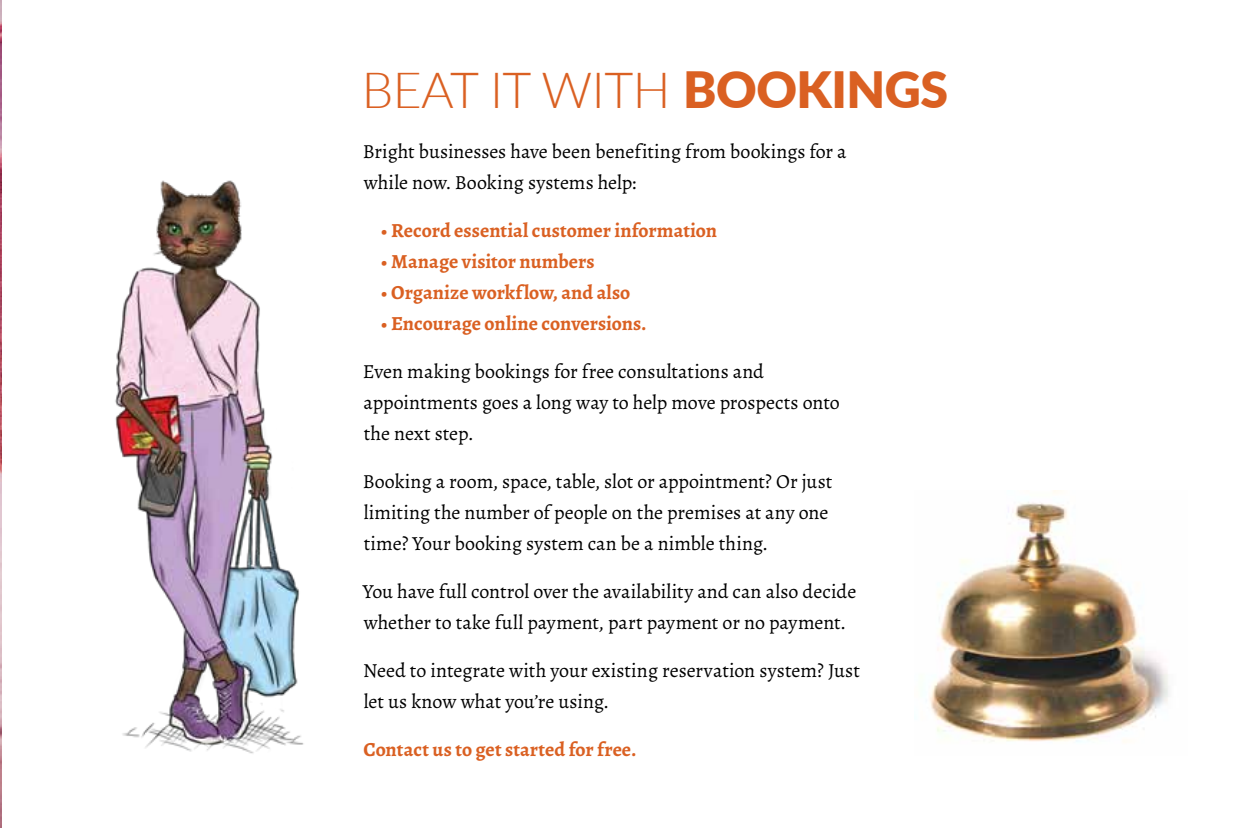
<style>
.page{position:relative;width:1260px;height:828px;background:#fff}
.page>*{position:absolute;margin:0;border:0;box-sizing:border-box;transform-origin:0 0}
.t1{font:300 50px "Lato";letter-spacing:-.01em;color:#da6022}
.t2{font:20px/31px "Alegreya";color:#000}
.t3{font:700 20px "Alegreya";color:#da6022}
.s1{font-weight:900}
</style>
<div class="page">
<svg style="left:0;top:0;width:1px;height:828px"></svg>
<img style="left:929px;top:490px;width:240px;height:252px">
<img style="left:115px;top:180px;width:189px;height:574px">
<h1 class="t1" style="left:362px;top:56px;width:588px">BEAT IT WITH <span class="s1">BOOKINGS</span></h1>
<p class="t2" style="left:363px;top:136px;width:485px">Bright businesses have been benefiting from bookings for a while now. Booking systems help:</p>
<p class="t3" style="left:381px;top:217px;width:338px">• Record essential customer information</p>
<p class="t3" style="left:381px;top:248px;width:215px">• Manage visitor numbers</p>
<p class="t3" style="left:381px;top:279px;width:251px">• Organize workflow, and also</p>
<p class="t3" style="left:381px;top:310px;width:267px">• Encourage online conversions.</p>
<p class="t2" style="left:363px;top:356px;width:479px">Even making bookings for free consultations and appointments goes a long way to help move prospects onto the next step.</p>
<p class="t2" style="left:363px;top:466px;width:471px">Booking a room, space, table, slot or appointment? Or just limiting the number of people on the premises at any one time? Your booking system can be a nimble thing.</p>
<p class="t2" style="left:363px;top:576px;width:495px">You have full control over the availability and can also decide whether to take full payment, part payment or no payment.</p>
<p class="t2" style="left:363px;top:655px;width:498px">Need to integrate with your existing reservation system? Just let us know what you’re using.</p>
<p class="t3" style="left:363px;top:736px;width:274px">Contact us to get started for free.</p>
</div>
